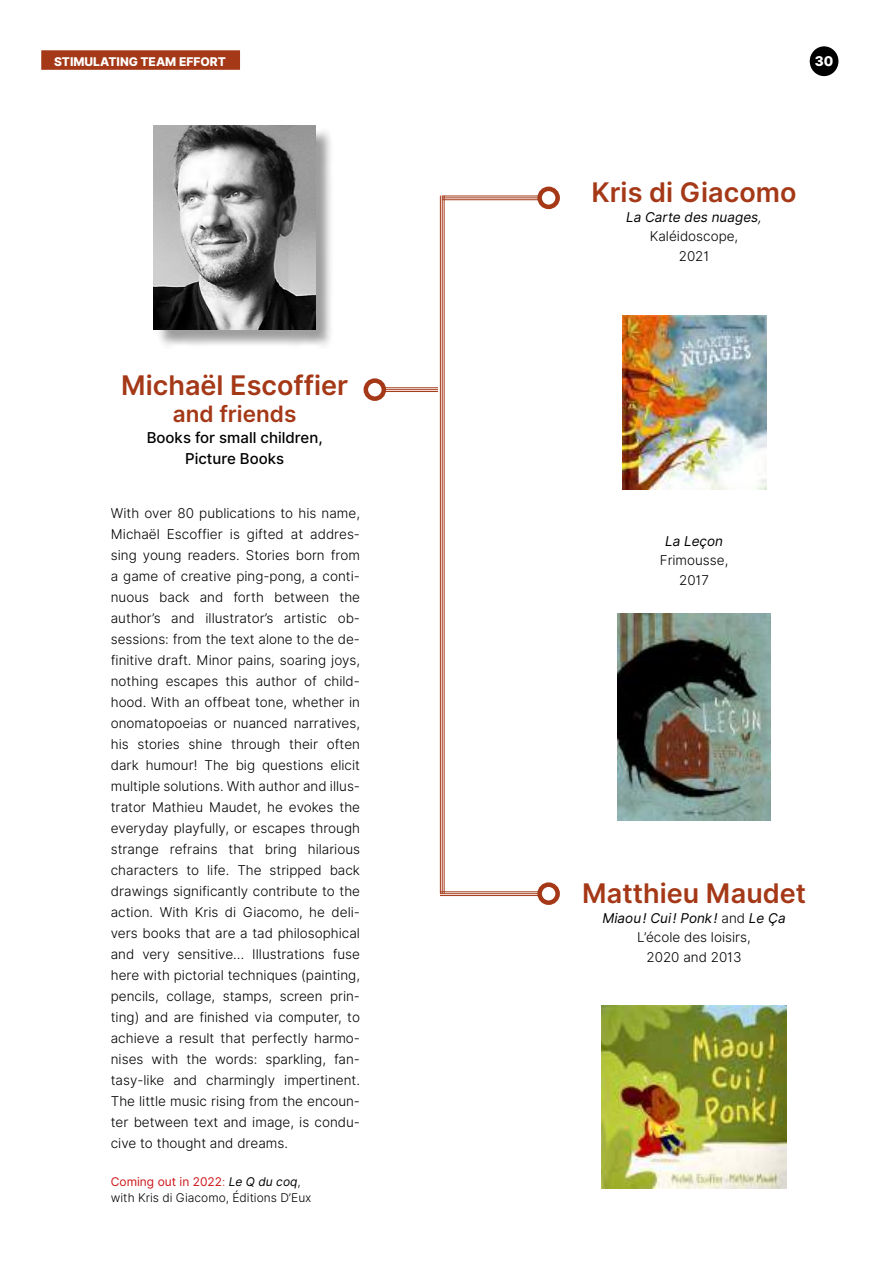
<style>
.page{position:relative;width:893px;height:1263px;background:#fff}
.page>*{position:absolute;margin:0;border:0;box-sizing:border-box;transform-origin:0 0}
.t1{font:600 27px "Inter";color:#a43817}
.t2{font:600 22.5px "Inter";color:#a43817}
.t3{font:500 15px/21px "Inter";color:#000;text-align:center}
.t4{font:13.5px/21px "Inter Light BETA";color:#000;text-align:center}
.t5{font:italic 13.5px "Inter";color:#000}
.t6{font:800 13.5px "Inter";color:#fff}
.t7{font:12px "Inter Light BETA";color:#000}
.t8{font:12px "Inter";color:#cd1619}
.t9{font:800 12px "Inter";color:#fff}
.s1{font-family:"Inter Light BETA"}
.s2{font-style:italic;color:#000}
.s3{font-family:"Inter Light BETA";color:#000}
.s4{font-family:"Inter Light Italic BETA";font-style:normal}
.s5{font-family:"Inter Light BETA";font-style:normal}
</style>
<div class="page">
<div style="left:810px;top:46px;width:28px;height:30px;background:#000;border-radius:50%"></div>
<div style="left:156px;top:128px;width:178px;height:221px;background:#000;opacity:.38"></div>
<img style="left:154px;top:126px;width:161px;height:204px">
<hr style="left:384px;top:387px;width:54px;height:1px;background:#a43817">
<hr style="left:384px;top:389px;width:54px;height:1px;background:#a43817">
<hr style="left:384px;top:391px;width:54px;height:1px;background:#a43817">
<div style="left:364px;top:378px;width:22px;height:23px;border:4px solid #a43817;border-radius:50%"></div>
<hr style="left:444px;top:196px;width:1px;height:698px;background:#a43817">
<hr style="left:442px;top:196px;width:1px;height:698px;background:#a43817">
<hr style="left:440px;top:196px;width:1px;height:698px;background:#a43817">
<hr style="left:442px;top:196px;width:98px;height:1px;background:#a43817">
<hr style="left:442px;top:197px;width:98px;height:1px;background:#a43817">
<hr style="left:442px;top:199px;width:98px;height:1px;background:#a43817">
<div style="left:537px;top:187px;width:23px;height:22px;border:4px solid #a43817;border-radius:50%"></div>
<hr style="left:440px;top:891px;width:100px;height:1px;background:#a43817">
<hr style="left:440px;top:893px;width:100px;height:1px;background:#a43817">
<hr style="left:440px;top:895px;width:100px;height:1px;background:#a43817">
<div style="left:537px;top:882px;width:23px;height:23px;border:4px solid #a43817;border-radius:50%"></div>
<div style="left:41px;top:50px;width:199px;height:20px;background:#a43817"></div>
<img style="left:622px;top:315px;width:144px;height:174px">
<img style="left:602px;top:1005px;width:184px;height:183px">
<img style="left:618px;top:614px;width:152px;height:206px">
<p class="t9" style="left:54px;top:52px;width:174px">STIMULATING TEAM EFFORT</p>
<h1 class="t1" style="left:121px;top:366px;width:229px">Michaël Escoffier</h1>
<h2 class="t2" style="left:173px;top:397px;width:125px">and friends</h2>
<p class="t3" style="left:147px;top:427px;width:177px">Books for small children,<br>Picture Books</p>
<p class="t4" style="left:111px;top:503px;width:251px;text-align:justify">With over 80 publications to his name, Michaël Escoffier is gifted at addres&shy;sing young readers. Stories born from a game of creative ping-pong, a conti&shy;nuous back and forth between the author’s and illustrator’s artistic ob&shy;sessions: from the text alone to the de&shy;finitive draft. Minor pains, soaring joys, nothing escapes this author of child&shy;hood. With an offbeat tone, whether in onomatopoeias or nuanced narratives, his stories shine through their often dark humour! The big questions elicit multiple solutions. With author and illus&shy;trator Mathieu Maudet, he evokes the everyday playfully, or escapes through strange refrains that bring hilarious characters to life. The stripped back drawings significantly contribute to the action. With Kris di Giacomo, he deli&shy;vers books that are a tad philosophical and very sensitive… Illustrations fuse here with pictorial techniques (painting, pencils, collage, stamps, screen prin&shy;ting) and are finished via computer, to achieve a result that perfectly harmo&shy;nises with the words: sparkling, fan&shy;tasy-like and charmingly impertinent.<br>The little music rising from the encoun&shy;ter between text and image, is condu&shy;cive to thought and dreams.</p>
<p class="t8" style="left:111px;top:1172px;width:191px">Coming out in 2022<span class="s1">:</span> <span class="s2">Le Q du coq</span><span class="s3">,</span></p>
<p class="t7" style="left:111px;top:1189px;width:202px">with Kris di Giacomo, Éditions D’Eux</p>
<p class="t6" style="left:815px;top:51px;width:20px">30</p>
<h1 class="t1" style="left:592px;top:173px;width:206px">Kris di Giacomo</h1>
<p class="t5" style="left:626px;top:207px;width:137px">La Carte des nuages<span class="s4">,</span></p>
<p class="t4" style="left:650px;top:227px;width:90px;line-height:19.5px">Kaléidoscope,<br>2021</p>
<p class="t5" style="left:665px;top:531px;width:59px">La Leçon</p>
<p class="t4" style="left:660px;top:551px;width:70px;line-height:19.5px">Frimousse,<br>2017</p>
<h1 class="t1" style="left:582px;top:874px;width:225px">Matthieu Maudet</h1>
<p class="t5" style="left:602px;top:908px;width:185px">Miaou! Cui! Ponk! <span class="s5">and</span> Le Ça</p>
<p class="t4" style="left:637px;top:928px;width:115px;line-height:19.5px">L’école des loisirs,<br>2020 and 2013</p>
</div>
